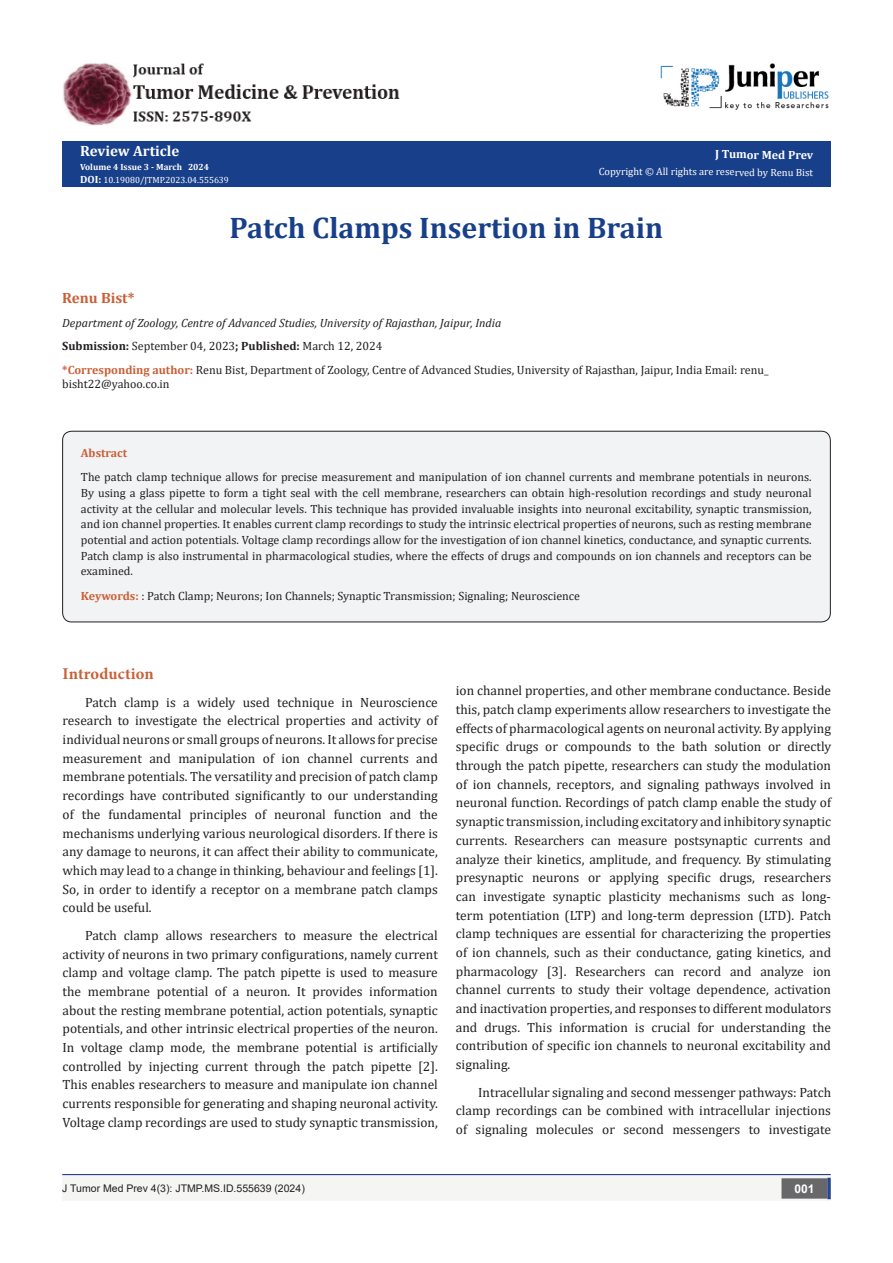
<style>
.page{position:relative;width:893px;height:1263px;background:#fff}
.page>*{position:absolute;margin:0;border:0;box-sizing:border-box;transform-origin:0 0}
.t1{font:700 29.85px "Cambria";color:#183f89}
.t2{font:700 16.5px "Minion Pro";letter-spacing:.005em;color:#ca5f37}
.t3{font:700 15px "Cambria";color:#fffefc}
.t4{font:700 15px "Cambria";color:#ca5f37}
.t5{font:13.5px/18.8px "Cambria";color:#231f20;text-align:justify}
.t6{font:12px/15.8px "Cambria";color:#231f20}
.t7{font:italic 12px "Cambria";color:#231f20}
.t8{font:700 12px "Cambria";letter-spacing:-.005em;color:#fffefc}
.t9{font:700 12px "Cambria";color:#ca5f37}
.t10{font:700 12px "Arial";color:#fff}
.t11{font:10.5px "Arial";color:#231f20}
.t12{font:10.5px "Cambria";color:#fffefc}
.t13{font:9px "Cambria";color:#fff}
.t14{font:700 9px "Cambria";color:#fffefc}
.s1{font-weight:700;font-size:10.5px;color:#fffefc}
.s2{font-weight:700;font-size:10.5px}
.s3{font-weight:700}
.s4{font-weight:700;color:#ca5f37}
</style>
<div class="page">
<div style="left:62px;top:141px;width:769px;height:45px;background:#183f89"></div>
<img style="left:661px;top:63px;width:168px;height:47px">
<div style="left:62px;top:1175px;width:393px;height:26px;background:#f5f5f4"></div>
<div style="left:455px;top:1175px;width:376px;height:26px;background:#f5f5f4"></div>
<div style="left:782px;top:1179px;width:45px;height:19px;background:#68676a"></div>
<div style="left:781px;top:1178px;width:46px;height:20px;border:2px solid #68676a"></div>
<svg style="left:827px;top:1178px;width:4px;height:21px"></svg>
<hr style="left:62px;top:1174px;width:769px;height:1px;background:#253f8e">
<img style="left:63px;top:63px;width:337px;height:63px">
<div style="left:63px;top:431px;width:767px;height:191px;background:#f2f3f4;border-radius:9px"></div>
<div style="left:62px;top:431px;width:769px;height:191px;border:1px solid #231f20;border-radius:9px"></div>
<p class="t3" style="left:80px;top:140px;width:101px">Review Article</p>
<p class="t14" style="left:80px;top:160px;width:131px">Volume 4 Issue 3 - March 2024</p>
<p class="t13" style="left:80px;top:175px;width:150px"><span class="s1">DO</span><span class="s2">I:</span> 10.19080/JTMP.2023.04.555639</p>
<p class="t8" style="left:715px;top:146px;width:100px">J Tumor Med Prev</p>
<p class="t12" style="left:599px;top:166px;width:216px">Copyright © All rights are reserved by Renu Bist</p>
<p class="t1" style="left:230px;top:206px;width:435px">Patch Clamps Insertion in Brain</p>
<p class="t4" style="left:62px;top:288px;width:74px">Renu Bist*</p>
<p class="t7" style="left:62px;top:314px;width:441px">Department of Zoology, Centre of Advanced Studies, University of Rajasthan, Jaipur, India</p>
<p class="t6" style="left:62px;top:338px;width:322px"><span class="s3">Submission:</span> September 04, 2023<span class="s3">; Published:</span> March 12, 2024</p>
<p class="t6" style="left:62px;top:362px;width:708px;line-height:14.4px"><span class="s4">*Corresponding author:</span> Renu Bist, Department of Zoology, Centre of Advanced Studies, University of Rajasthan, Jaipur, India Email: renu_ bisht22@yahoo.co.in</p>
<p class="t9" style="left:81px;top:444px;width:48px">Abstract</p>
<p class="t6" style="left:81px;top:469px;width:732px;text-align:justify">The patch clamp technique allows for precise measurement and manipulation of ion channel currents and membrane potentials in neurons.<br>By using a glass pipette to form a tight seal with the cell membrane, researchers can obtain high-resolution recordings and study neuronal activity at the cellular and molecular levels. This technique has provided invaluable insights into neuronal excitability, synaptic transmission, and ion channel properties. It enables current clamp recordings to study the intrinsic electrical properties of neurons, such as resting membrane potential and action potentials. Voltage clamp recordings allow for the investigation of ion channel kinetics, conductance, and synaptic currents.<br>Patch clamp is also instrumental in pharmacological studies, where the effects of drugs and compounds on ion channels and receptors can be examined.</p>
<p class="t6" style="left:81px;top:588px;width:501px"><span class="s4">Keywords:</span> : Patch Clamp; Neurons; Ion Channels; Synaptic Transmission; Signaling; Neuroscience</p>
<p class="t2" style="left:63px;top:662px;width:93px">Introduction</p>
<p class="t5" style="left:63px;top:693px;width:377px;text-indent:22px">Patch clamp is a widely used technique in Neuroscience research to investigate the electrical properties and activity of individual neurons or small groups of neurons. It allows for precise measurement and manipulation of ion channel currents and membrane potentials. The versatility and precision of patch clamp recordings have contributed significantly to our understanding of the fundamental principles of neuronal function and the mechanisms underlying various neurological disorders. If there is any damage to neurons, it can affect their ability to communicate, which may lead to a change in thinking, behaviour and feelings [1].<br>So, in order to identify a receptor on a membrane patch clamps could be useful.</p>
<p class="t5" style="left:63px;top:926px;width:377px;text-indent:22px">Patch clamp allows researchers to measure the electrical activity of neurons in two primary configurations, namely current clamp and voltage clamp. The patch pipette is used to measure the membrane potential of a neuron. It provides information about the resting membrane potential, action potentials, synaptic potentials, and other intrinsic electrical properties of the neuron.<br>In voltage clamp mode, the membrane potential is artificially controlled by injecting current through the patch pipette [2].<br>This enables researchers to measure and manipulate ion channel currents responsible for generating and shaping neuronal activity.<br>Voltage clamp recordings are used to study synaptic transmission,</p>
<p class="t5" style="left:456px;top:681px;width:377px">ion channel properties, and other membrane conductance. Beside this, patch clamp experiments allow researchers to investigate the effects of pharmacological agents on neuronal activity. By applying specific drugs or compounds to the bath solution or directly through the patch pipette, researchers can study the modulation of ion channels, receptors, and signaling pathways involved in neuronal function. Recordings of patch clamp enable the study of synaptic transmission, including excitatory and inhibitory synaptic currents. Researchers can measure postsynaptic currents and analyze their kinetics, amplitude, and frequency. By stimulating presynaptic neurons or applying specific drugs, researchers can investigate synaptic plasticity mechanisms such as long&shy;term potentiation (LTP) and long-term depression (LTD). Patch clamp techniques are essential for characterizing the properties of ion channels, such as their conductance, gating kinetics, and pharmacology [3]. Researchers can record and analyze ion channel currents to study their voltage dependence, activation and inactivation properties, and responses to different modulators and drugs. This information is crucial for understanding the contribution of specific ion channels to neuronal excitability and signaling.</p>
<p class="t5" style="left:456px;top:1083px;width:377px;text-indent:22px">Intracellular signaling and second messenger pathways: Patch clamp recordings can be combined with intracellular injections of signaling molecules or second messengers to investigate</p>
<p class="t11" style="left:62px;top:1181px;width:244px">J Tumor Med Prev 4(3): JTMP.MS.ID.555639 (2024)</p>
<p class="t10" style="left:794px;top:1180px;width:22px">001</p>
</div>
